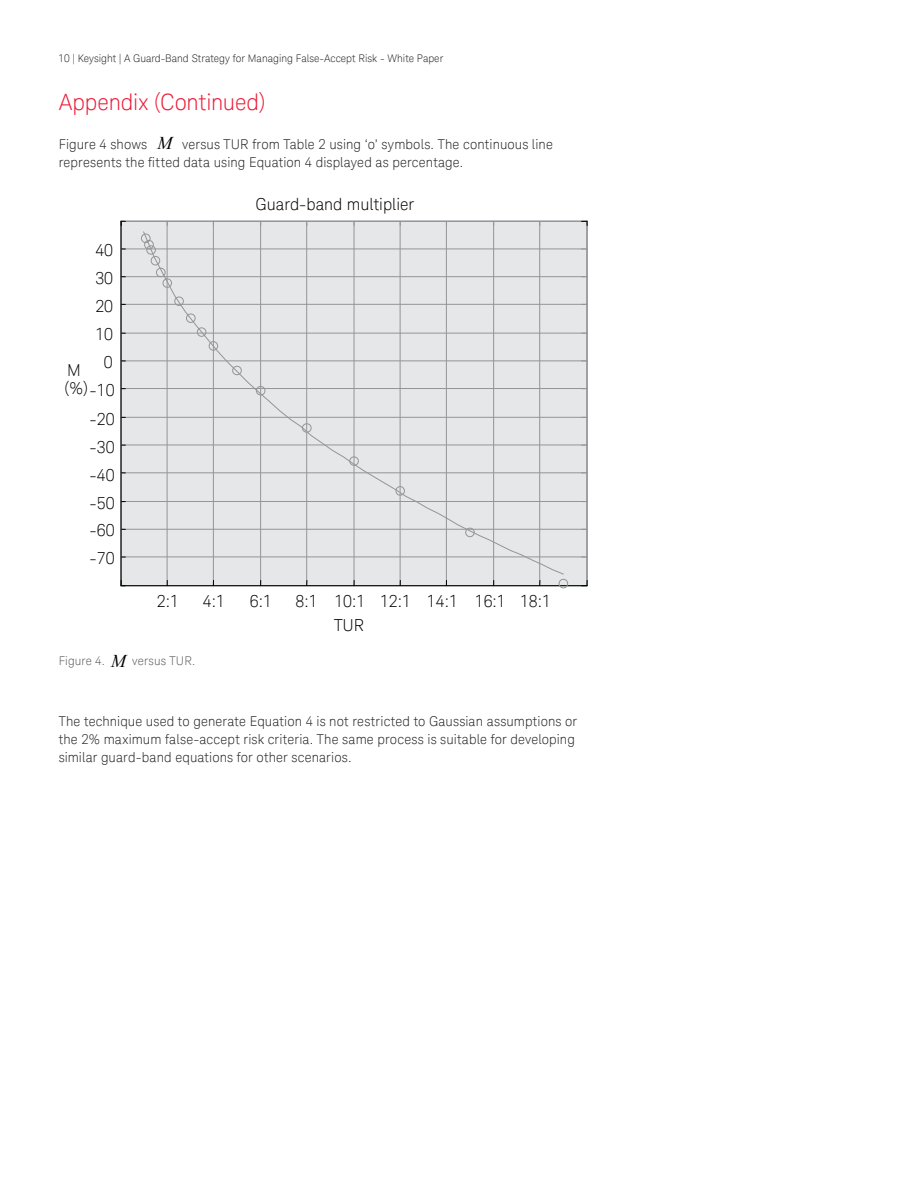
<style>
.page{position:relative;width:918px;height:1188px;background:#fff}
.page>*{position:absolute;margin:0;border:0;box-sizing:border-box;transform-origin:0 0}
.K_Heading_1{font:300 22.5px "Keysight Sans";letter-spacing:-.005em;color:#ed1a36}
.t1{font:italic 18px "Times New Roman";color:#000}
.t2{font:300 16.5px/28.5px "Keysight Sans";color:#000;text-align:justify}
.K_Body_Text{font:300 13.5px/18px "Keysight Sans";letter-spacing:.01em;color:#231f20}
.K_Diagrams_and_Figur{font:300 12px "Keysight Sans";letter-spacing:.015em;color:#57585a}
.t3{font:300 10.5px "Keysight Sans";color:#231f20}
</style>
<div class="page">
<div style="left:121px;top:221px;width:466px;height:365px;background:#e6e7e8"></div>
<hr style="left:121px;top:221px;width:1px;height:365px;background:#000">
<hr style="left:167px;top:221px;width:1px;height:365px;background:#939598">
<hr style="left:213px;top:221px;width:1px;height:365px;background:#939598">
<hr style="left:260px;top:221px;width:1px;height:365px;background:#939598">
<hr style="left:306px;top:221px;width:1px;height:365px;background:#939598">
<hr style="left:354px;top:221px;width:1px;height:365px;background:#939598">
<hr style="left:400px;top:221px;width:1px;height:365px;background:#939598">
<hr style="left:446px;top:221px;width:1px;height:365px;background:#939598">
<hr style="left:493px;top:221px;width:1px;height:365px;background:#939598">
<hr style="left:539px;top:221px;width:1px;height:365px;background:#939598">
<hr style="left:587px;top:221px;width:1px;height:365px;background:#939598">
<hr style="left:121px;top:585px;width:466px;height:1px;background:#000">
<hr style="left:121px;top:557px;width:466px;height:1px;background:#939598">
<hr style="left:121px;top:529px;width:466px;height:1px;background:#939598">
<hr style="left:121px;top:501px;width:466px;height:1px;background:#939598">
<hr style="left:121px;top:472px;width:466px;height:1px;background:#939598">
<hr style="left:121px;top:445px;width:466px;height:1px;background:#939598">
<hr style="left:121px;top:417px;width:466px;height:1px;background:#939598">
<hr style="left:121px;top:388px;width:466px;height:1px;background:#939598">
<hr style="left:121px;top:360px;width:466px;height:1px;background:#939598">
<hr style="left:121px;top:333px;width:466px;height:1px;background:#939598">
<hr style="left:121px;top:304px;width:466px;height:1px;background:#939598">
<hr style="left:121px;top:276px;width:466px;height:1px;background:#939598">
<hr style="left:121px;top:249px;width:466px;height:1px;background:#939598">
<hr style="left:121px;top:221px;width:466px;height:1px;background:#939598">
<svg style="left:582px;top:221px;width:6px;height:5px"></svg>
<div style="left:141px;top:234px;width:9px;height:9px;border:1px solid #939598;border-radius:50%"></div>
<svg style="left:143px;top:231px;width:421px;height:344px"></svg>
<div style="left:559px;top:579px;width:9px;height:9px;border:1px solid #939598;border-radius:50%"></div>
<p class="t3" style="left:59px;top:52px;width:386px">10 | Keysight | A Guard-Band Strategy for Managing False-Accept Risk - White Paper</p>
<p class="K_Heading_1" style="left:59px;top:89px;width:209px">Appendix (Continued)</p>
<p class="K_Body_Text" style="left:59px;top:135px;width:90px">Figure 4 shows</p>
<p class="t1" style="left:157px;top:131px;width:16px">M</p>
<p class="K_Body_Text" style="left:59px;top:135px;width:496px;text-indent:123px">versus TUR from Table 2 using ‘o’ symbols. The continuous line represents the fitted data using Equation 4 displayed as percentage.</p>
<p class="t2" style="left:95px;top:236px;width:19px">40</p>
<p class="t2" style="left:95px;top:264px;width:19px">30</p>
<p class="t2" style="left:95px;top:292px;width:19px">20</p>
<p class="t2" style="left:67px;top:356px;width:15px">M</p>
<p class="t2" style="left:95px;top:320px;width:19px">10</p>
<p class="t2" style="left:104px;top:348px;width:10px">0</p>
<p class="t2" style="left:64px;top:375px;width:52px">(%)-10</p>
<p class="t2" style="left:90px;top:405px;width:27px">-20</p>
<p class="t2" style="left:90px;top:432px;width:27px">-30 -40 -50</p>
<p class="t2" style="left:90px;top:516px;width:27px">-60</p>
<p class="t2" style="left:90px;top:544px;width:27px">-70</p>
<p class="t2" style="left:255px;top:190px;width:160px">Guard-band multiplier</p>
<p class="t2" style="left:157px;top:586px;width:24px">2:1</p>
<p class="t2" style="left:203px;top:586px;width:24px">4:1</p>
<p class="t2" style="left:250px;top:586px;width:24px">6:1</p>
<p class="t2" style="left:296px;top:587px;width:212px">8:1 10:1 12:1 14:1 16:1</p>
<p class="t2" style="left:334px;top:611px;width:32px">TUR</p>
<p class="K_Diagrams_and_Figur" style="left:59px;top:654px;width:48px">Figure 4.</p>
<p class="t1" style="left:111px;top:649px;width:16px">M</p>
<p class="K_Diagrams_and_Figur" style="left:132px;top:654px;width:65px">versus TUR.</p>
<p class="t2" style="left:520px;top:586px;width:33px">18:1</p>
<p class="K_Body_Text" style="left:59px;top:712px;width:520px">The technique used to generate Equation 4 is not restricted to Gaussian assumptions or the 2% maximum false-accept risk criteria. The same process is suitable for developing similar guard-band equations for other scenarios.</p>
</div>
